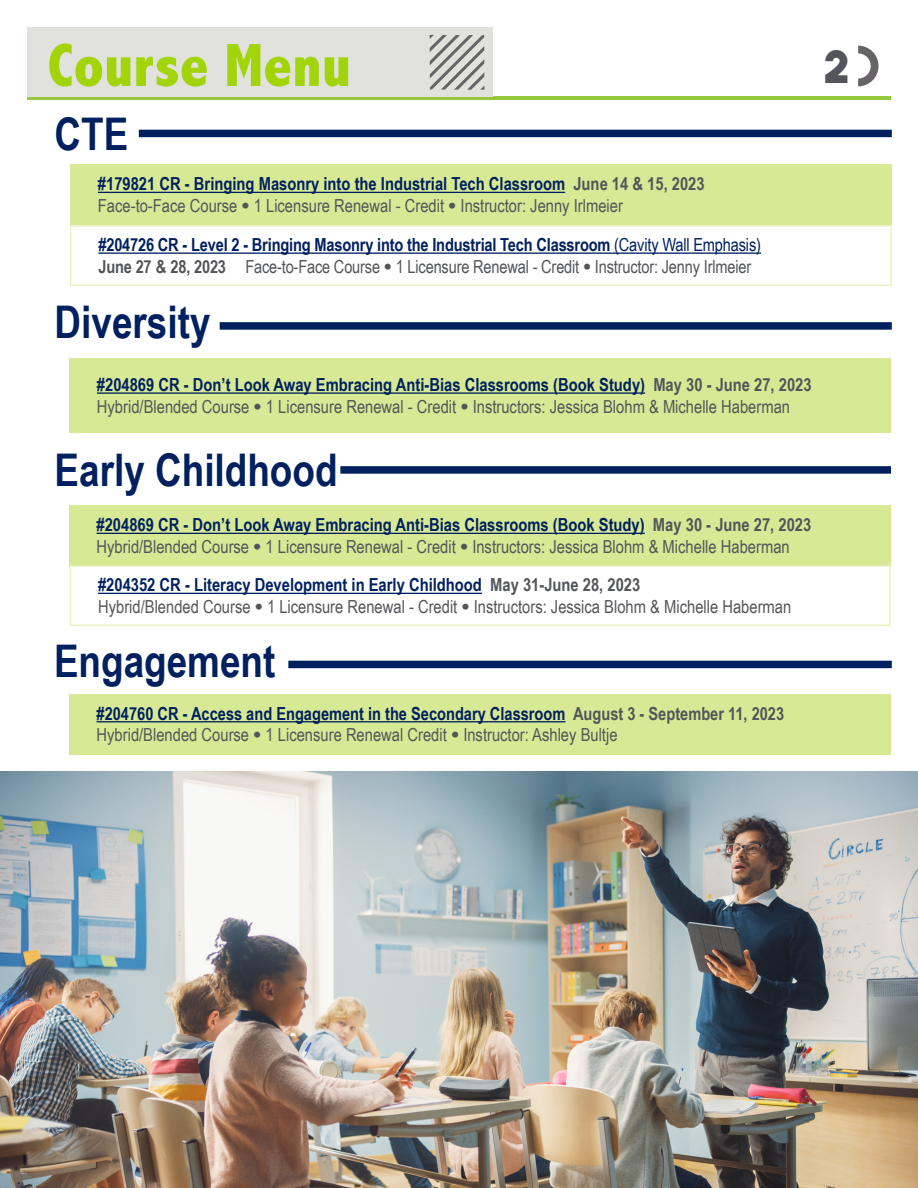
<style>
.page{position:relative;width:918px;height:1188px;background:#fff}
.page>*{position:absolute;margin:0;border:0;box-sizing:border-box;transform-origin:0 0}
.t1{font:800 condensed 61.5px "Abadi";color:#a2d40a}
.t2{font:700 45px "Arial Narrow";color:#00205f}
.t3{font:45px "The Bold Font";color:#54555a}
.t4{font:18px/21.6px "Arial Narrow";color:#54555a}
.s1{font-weight:700;color:#00205f}
.s2{font-weight:700}
.s3{font-family:"Museo Sans 700"}
.s4{color:#00205f}
</style>
<div class="page">
<hr style="left:27px;top:97px;width:864px;height:3px;background:#95c83c">
<svg style="left:858px;top:46px;width:21px;height:40px"></svg>
<div style="left:27px;top:27px;width:465px;height:70px;background:#e1e1dd"></div>
<svg style="left:430px;top:35px;width:54px;height:55px"></svg>
<div style="left:340px;top:466px;width:551px;height:8px;background:#00205f"></div>
<div style="left:70px;top:505px;width:821px;height:61px;background:#d7e995"></div>
<hr style="left:97px;top:533px;width:548px;height:1px;background:#00205f">
<hr style="left:98px;top:593px;width:384px;height:1px;background:#00205f">
<div style="left:70px;top:565px;width:821px;height:61px;border:2px solid #e9f2c0"></div>
<div style="left:139px;top:130px;width:753px;height:7px;background:#00205f"></div>
<div style="left:220px;top:322px;width:672px;height:8px;background:#00205f"></div>
<div style="left:71px;top:164px;width:821px;height:61px;background:#d7e995"></div>
<hr style="left:98px;top:192px;width:467px;height:1px;background:#00205f">
<div style="left:70px;top:358px;width:821px;height:75px;background:#d7e995"></div>
<hr style="left:97px;top:392px;width:548px;height:2px;background:#00205f">
<hr style="left:98px;top:252px;width:663px;height:2px;background:#00205f">
<div style="left:70px;top:225px;width:822px;height:61px;border:2px solid #e9f2c0"></div>
<img style="left:0;top:771px;width:918px;height:417px">
<div style="left:70px;top:694px;width:821px;height:60px;background:#d7e995"></div>
<hr style="left:97px;top:721px;width:468px;height:1px;background:#00205f">
<div style="left:288px;top:661px;width:604px;height:7px;background:#00205f"></div>
<p class="t1" style="left:48px;top:30px;width:305px">Course Menu</p>
<p class="t3" style="left:823px;top:38px;width:28px">2</p>
<p class="t2" style="left:55px;top:100px;width:75px">CTE</p>
<p class="t4" style="left:98px;top:173px;width:608px"><span class="s1">#179821 CR - Bringing Masonry into the Industrial Tech Classroom</span> <span class="s2">June 14 &amp; 15, 2023<br></span>Face-to-Face Course <span class="s3">•</span> 1 Licensure Renewal - Credit <span class="s3">•</span> Instructor: Jenny Irlmeier</p>
<p class="t4" style="left:98px;top:233px;width:664px"><span class="s1">#204726 CR - Level 2 - Bringing Masonry into the Industrial Tech Classroom</span> <span class="s4">(Cavity Wall Emphasis)<br></span><span class="s2">June 27 &amp; 28, 2023</span> Face-to-Face Course <span class="s3">•</span> 1 Licensure Renewal - Credit <span class="s3">•</span> Instructor: Jenny Irlmeier</p>
<p class="t2" style="left:55px;top:288px;width:157px">Diversity</p>
<p class="t4" style="left:97px;top:373px;width:716px"><span class="s1">#204869 CR - Don’t Look Away Embracing Anti-Bias Classrooms (Book Study)</span> <span class="s2">May 30 - June 27, 2023<br></span>Hybrid/Blended Course <span class="s3">•</span> 1 Licensure Renewal - Credit <span class="s3">•</span> Instructors: Jessica Blohm &amp; Michelle Haberman</p>
<p class="t2" style="left:55px;top:437px;width:284px">Early Childhood</p>
<p class="t4" style="left:97px;top:514px;width:716px"><span class="s1">#204869 CR - Don’t Look Away Embracing Anti-Bias Classrooms (Book Study)</span> <span class="s2">May 30 - June 27, 2023<br></span>Hybrid/Blended Course <span class="s3">•</span> 1 Licensure Renewal - Credit <span class="s3">•</span> Instructors: Jessica Blohm &amp; Michelle Haberman</p>
<p class="t4" style="left:98px;top:574px;width:695px"><span class="s1">#204352 CR - Literacy Development in Early Childhood</span> <span class="s2">May 31-June 28, 2023<br></span>Hybrid/Blended Course <span class="s3">•</span> 1 Licensure Renewal - Credit <span class="s3">•</span> Instructors: Jessica Blohm &amp; Michelle Haberman</p>
<p class="t2" style="left:54px;top:628px;width:223px">Engagement</p>
<p class="t4" style="left:97px;top:702px;width:689px"><span class="s1">#204760 CR - Access and Engagement in the Secondary Classroom</span> <span class="s2">August 3 - September 11, 2023<br></span>Hybrid/Blended Course <span class="s3">•</span> 1 Licensure Renewal Credit <span class="s3">•</span> Instructor: Ashley Bultje</p>
</div>
